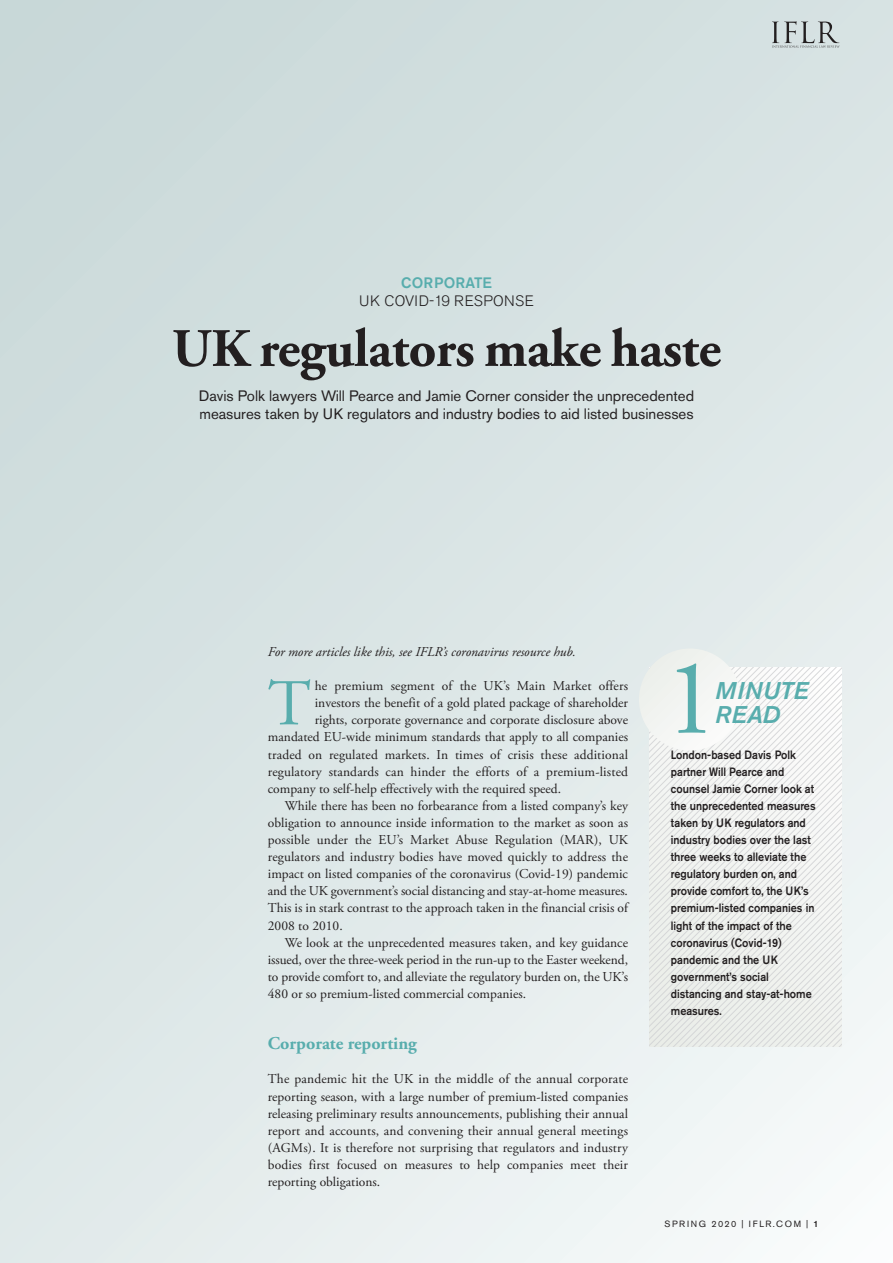
<style>
.page{position:relative;width:893px;height:1263px;background:#fff}
.page>*{position:absolute;margin:0;border:0;box-sizing:border-box;transform-origin:0 0}
.t1{font:108px "Adobe Garamond Pro";color:#58adad}
.t2{font:65.25px "Adobe Garamond Pro";color:#58adad}
.t3{font:700 54px "Adobe Garamond Pro";letter-spacing:-.01em;color:#231f20}
.t4{font:italic 500 24px/24px "Akzidenz Grotesk Pro";letter-spacing:.03em;color:#58adad}
.t5{font:700 18px "Adobe Garamond Pro";color:#58adad}
.t6{font:15px/18px "Akzidenz Grotesk Pro";color:#231f20}
.t7{font:300 15px "Akzidenz Grotesk Pro";letter-spacing:.03em;color:#231f20}
.t8{font:500 15px "Akzidenz Grotesk Pro";letter-spacing:.01em;color:#58adad}
.t9{font:13.5px/17.1px "Adobe Garamond Pro";color:#231f20;text-align:justify}
.t10{font:italic 13.5px "Adobe Garamond Pro";color:#231f20}
.t11{font:500 12px/17.1px "Akzidenz Grotesk Pro";color:#231f20;scale:.9 1}
.t12{font:9px "Akzidenz Grotesk Pro";letter-spacing:.18em;color:#231f20}
.s1{font-weight:500}
</style>
<div class="page">
<div style="left:0;top:0;width:893px;height:1263px;background:linear-gradient(to bottom,#cddbdc,#ebf1f1)"></div>
<svg style="left:772px;top:21px;width:68px;height:27px"></svg>
<svg style="left:639px;top:648px;width:202px;height:398px"></svg>
<p class="t8" style="left:401px;top:278px;width:92px">CORPORATE</p>
<p class="t7" style="left:359px;top:295px;width:176px">UK COVID-19 RESPONSE</p>
<h3 class="t3" style="left:172px;top:327px;width:551px">UK regulators make haste</h3>
<p class="t6" style="left:199px;top:388px;width:497px">Davis Polk lawyers Will Pearce and Jamie Corner consider the unprecedented measures taken by UK regulators and industry bodies to aid listed businesses</p>
<p class="t10" style="left:268px;top:646px;width:310px">For more articles like this, see IFLR’s coronavirus resource hub.</p>
<h2 class="t2" style="left:268px;top:678px;width:45px">T</h2>
<p class="t9" style="left:315px;top:678px;width:315px">he premium segment of the UK’s Main Market offers</p>
<p class="t9" style="left:315px;top:695px;width:315px">investors the benefit of a gold plated package of shareholder</p>
<p class="t9" style="left:315px;top:713px;width:315px">rights, corporate governance and corporate disclosure above</p>
<p class="t9" style="left:268px;top:730px;width:362px">mandated EU-wide minimum standards that apply to all companies</p>
<p class="t9" style="left:268px;top:747px;width:362px">traded on regulated markets. In times of crisis these additional</p>
<p class="t9" style="left:268px;top:764px;width:362px">regulatory standards can hinder the efforts of a premium-listed</p>
<p class="t9" style="left:268px;top:781px;width:295px">company to self-help effectively with the required speed.</p>
<p class="t9" style="left:285px;top:798px;width:345px">While there has been no forbearance from a listed company’s key</p>
<p class="t9" style="left:268px;top:815px;width:362px">obligation to announce inside information to the market as soon as</p>
<p class="t9" style="left:268px;top:832px;width:362px">possible under the EU’s Market Abuse Regulation (MAR), UK</p>
<p class="t9" style="left:268px;top:849px;width:362px">regulators and industry bodies have moved quickly to address the</p>
<p class="t9" style="left:268px;top:866px;width:362px">impact on listed companies of the coronavirus (Covid-19) pandemic</p>
<p class="t9" style="left:268px;top:884px;width:362px">and the UK government’s social distancing and stay-at-home measures.</p>
<p class="t9" style="left:268px;top:901px;width:362px">This is in stark contrast to the approach taken in the financial crisis of</p>
<p class="t9" style="left:268px;top:918px;width:76px">2008 to 2010.</p>
<p class="t9" style="left:285px;top:935px;width:345px">We look at the unprecedented measures taken, and key guidance</p>
<p class="t9" style="left:268px;top:952px;width:362px">issued, over the three-week period in the run-up to the Easter weekend,</p>
<p class="t9" style="left:268px;top:969px;width:362px">to provide comfort to, and alleviate the regulatory burden on, the UK’s</p>
<p class="t9" style="left:268px;top:986px;width:260px">480 or so premium-listed commercial companies.</p>
<h3 class="t5" style="left:268px;top:1036px;width:151px">Corporate reporting</h3>
<p class="t9" style="left:268px;top:1072px;width:362px">The pandemic hit the UK in the middle of the annual corporate reporting season, with a large number of premium-listed companies releasing preliminary results announcements, publishing their annual report and accounts, and convening their annual general meetings (AGMs). It is therefore not surprising that regulators and industry bodies first focused on measures to help companies meet their reporting obligations.</p>
<h1 class="t1" style="left:664px;top:655px;width:55px">1</h1>
<h3 class="t4" style="left:716px;top:679px;width:95px">MINUTE<br>READ</h3>
<p class="t11" style="left:671px;top:747px;width:162px">London-based Davis Polk partner Will Pearce and counsel Jamie Corner look at the unprecedented measures taken by UK regulators and industry bodies over the last three weeks to alleviate the regulatory burden on, and provide comfort to, the UK’s premium-listed companies in light of the impact of the coronavirus (Covid-19) pandemic and the UK government’s social distancing and stay-at-home measures.</p>
<p class="t12" style="left:664px;top:1221px;width:156px">SPRING 2020 | IFLR.COM | <span class="s1">1</span></p>
</div>
